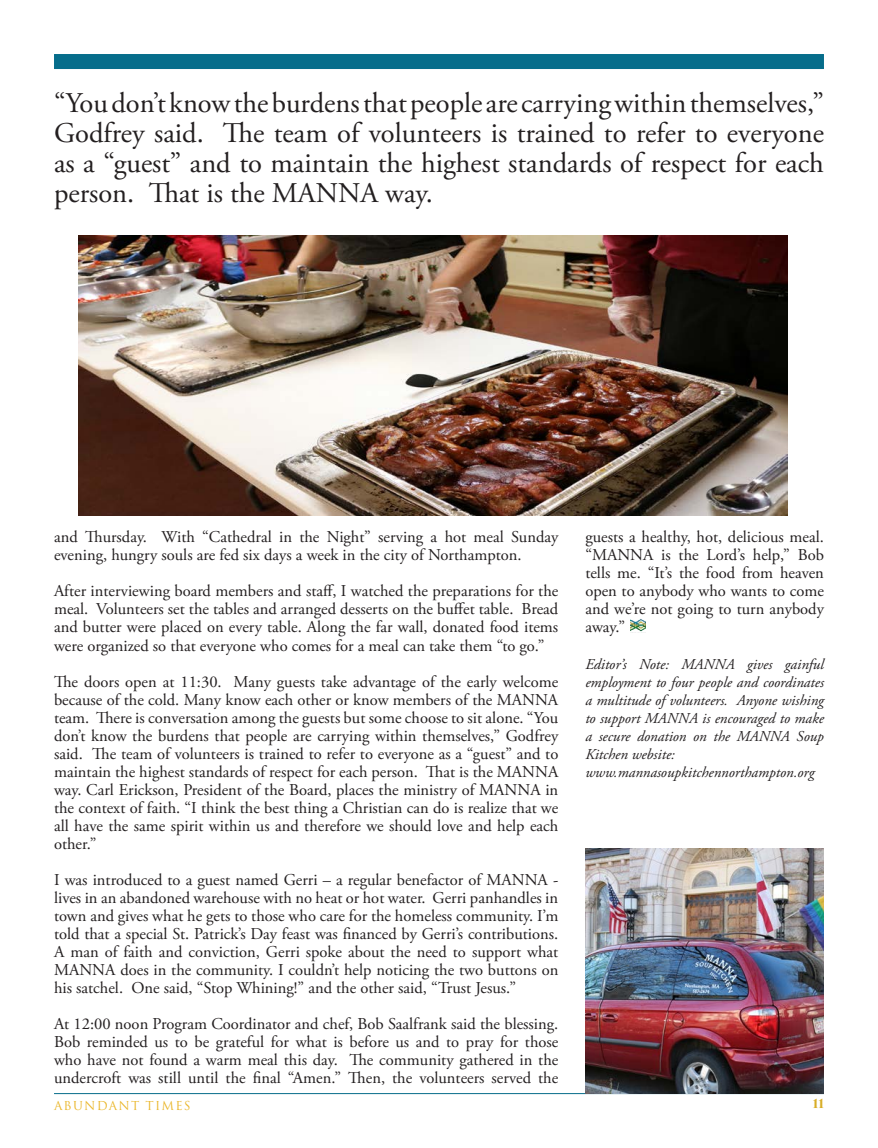
<style>
.page{position:relative;width:878px;height:1148px;background:#fff}
.page>*{position:absolute;margin:0;border:0;box-sizing:border-box;transform-origin:0 0}
.Image_caption{font:28.5px/30px "Adobe Garamond Pro";color:#231f20;text-align:justify}
.Image_caption-2{font:16.5px/18px "Adobe Garamond Pro";color:#231f20;text-align:justify}
.Image_caption-3{font:italic 15px/18px "Adobe Garamond Pro";color:#231f20;text-align:justify}
.t1{font:12px "Trajan Pro 3";letter-spacing:.1em;color:#eab629}
.t2{font:700 12px "Trajan Pro 3";color:#d8ad26}
</style>
<div class="page">
<div style="left:54px;top:54px;width:770px;height:15px;background:#066d8b"></div>
<hr style="left:54px;top:1093px;width:770px;height:1px;background:#066d8b">
<img style="left:78px;top:235px;width:709px;height:281px">
<img style="left:585px;top:848px;width:239px;height:245px">
<img style="left:630px;top:619px;width:15px;height:13px">
<p class="Image_caption" style="left:54px;top:89px;width:771px">“You don’t know the burdens that people are carrying within themselves,” Godfrey said. The team of volunteers is trained to refer to everyone as a “guest” and to maintain the highest standards of respect for each person. That is the MANNA way.</p>
<p class="Image_caption-2" style="left:54px;top:529px;width:505px">and Thursday. With “Cathedral in the Night” serving a hot meal Sunday evening, hungry souls are fed six days a week in the city of Northampton.</p>
<p class="Image_caption-2" style="left:54px;top:583px;width:506px">After interviewing board members and staff, I watched the preparations for the meal. Volunteers set the tables and arranged desserts on the buffet table. Bread and butter were placed on every table. Along the far wall, donated food items were organized so that everyone who comes for a meal can take them “to go.”</p>
<p class="Image_caption-2" style="left:54px;top:673px;width:506px">The doors open at 11:30. Many guests take advantage of the early welcome because of the cold. Many know each other or know members of the MANNA team. There is conversation among the guests but some choose to sit alone. “You don’t know the burdens that people are carrying within themselves,” Godfrey said. The team of volunteers is trained to refer to everyone as a “guest” and to maintain the highest standards of respect for each person. That is the MANNA way. Carl Erickson, President of the Board, places the ministry of MANNA in the context of faith. “I think the best thing a Christian can do is realize that we all have the same spirit within us and therefore we should love and help each other.”</p>
<p class="Image_caption-2" style="left:54px;top:871px;width:506px">I was introduced to a guest named Gerri – a regular benefactor of MANNA - lives in an abandoned warehouse with no heat or hot water. Gerri panhandles in town and gives what he gets to those who care for the homeless community. I’m told that a special St. Patrick’s Day feast was financed by Gerri’s contributions.<br>A man of faith and conviction, Gerri spoke about the need to support what MANNA does in the community. I couldn’t help noticing the two buttons on his satchel. One said, “Stop Whining!” and the other said, “Trust Jesus.”</p>
<p class="Image_caption-2" style="left:54px;top:1015px;width:506px">At 12:00 noon Program Coordinator and chef, Bob Saalfrank said the blessing.<br>Bob reminded us to be grateful for what is before us and to pray for those who have not found a warm meal this day. The community gathered in the undercroft was still until the final “Amen.” Then, the volunteers served the</p>
<p class="Image_caption-2" style="left:585px;top:529px;width:240px">guests a healthy, hot, delicious meal. “MANNA is the Lord’s help,” Bob tells me. “It’s the food from heaven open to anybody who wants to come and we’re not going to turn anybody away.”</p>
<p class="Image_caption-3" style="left:585px;top:655px;width:240px">Editor’s Note: MANNA gives gainful employment to four people and coordinates a multitude of volunteers. Anyone wishing to support MANNA is encouraged to make a secure donation on the MANNA Soup Kitchen website:</p>
<p class="Image_caption-3" style="left:585px;top:763px;width:230px">www.mannasoupkitchennorthampton.org</p>
<p class="t1" style="left:54px;top:1097px;width:138px">ABUNDANT TIMES</p>
<p class="t2" style="left:812px;top:1094px;width:13px">11</p>
</div>
